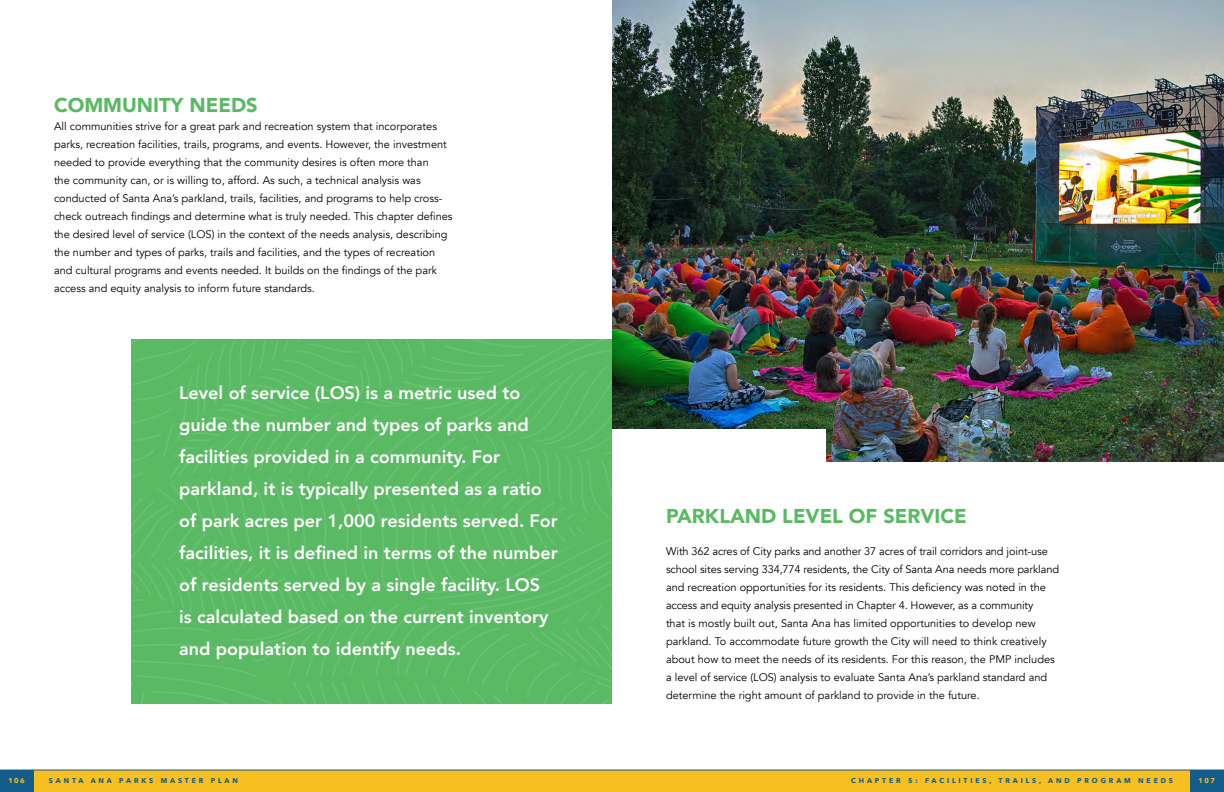
<style>
.page{position:relative;width:1224px;height:792px;background:#fff}
.page>*{position:absolute;margin:0;border:0;box-sizing:border-box;transform-origin:0 0}
.t1{font:900 20px "Avenir";color:#59ba63}
.t2{font:800 18px/32px "Avenir";color:#fff}
.t3{font:11px/18px "Avenir";color:#000}
.t4{font:700 7px "Avenir Next";letter-spacing:.4em;color:#145c8c}
.t5{font:700 7px "Avenir Next";letter-spacing:.2em;color:#f7bf1f}
</style>
<div class="page">
<img style="left:612px;top:0;width:612px;height:462px">
<div style="left:585px;top:429px;width:240px;height:50px;background:#fff"></div>
<svg style="left:131px;top:339px;width:481px;height:365px;background:#5bba64"></svg>
<div style="left:0;top:770px;width:1224px;height:22px;background:#f7bf1f"></div>
<div style="left:0;top:770px;width:33px;height:22px;background:#145c8c"></div>
<div style="left:1191px;top:770px;width:33px;height:22px;background:#145c8c"></div>
<hr style="left:0;top:770px;width:1224px;height:1px;background:#145c8c">
<h1 class="t1" style="left:54px;top:88px;width:205px">COMMUNITY NEEDS</h1>
<p class="t3" style="left:54px;top:117px;width:400px">All communities strive for a great park and recreation system that incorporates parks, recreation facilities, trails, programs, and events. However, the investment needed to provide everything that the community desires is often more than<br>the community can, or is willing to, afford. As such, a technical analysis was conducted of Santa Ana’s parkland, trails, facilities, and programs to help cross&shy;check outreach findings and determine what is truly needed. This chapter defines the desired level of service (LOS) in the context of the needs analysis, describing the number and types of parks, trails and facilities, and the types of recreation and cultural programs and events needed. It builds on the findings of the park access and equity analysis to inform future standards.</p>
<p class="t2" style="left:179px;top:376px;width:380px">Level of service (LOS) is a metric used to guide the number and types of parks and facilities provided in a community. For parkland, it is typically presented as a ratio of park acres per 1,000 residents served. For facilities, it is defined in terms of the number of residents served by a single facility. LOS<br>is calculated based on the current inventory and population to identify needs.</p>
<h1 class="t1" style="left:666px;top:499px;width:302px">PARKLAND LEVEL OF SERVICE</h1>
<p class="t3" style="left:666px;top:542px;width:395px">With 362 acres of City parks and another 37 acres of trail corridors and joint-use school sites serving 334,774 residents, the City of Santa Ana needs more parkland and recreation opportunities for its residents. This deficiency was noted in the access and equity analysis presented in Chapter 4. However, as a community<br>that is mostly built out, Santa Ana has limited opportunities to develop new parkland. To accommodate future growth the City will need to think creatively about how to meet the needs of its residents. For this reason, the PMP includes a level of service (LOS) analysis to evaluate Santa Ana’s parkland standard and determine the right amount of parkland to provide in the future.</p>
<p class="t5" style="left:8px;top:774px;width:18px">106</p>
<p class="t4" style="left:49px;top:774px;width:191px">SANTA ANA PARKS MASTER PLAN</p>
<p class="t4" style="left:851px;top:774px;width:323px">CHAPTER 5: FACILITIES, TRAILS, AND PROGRAM NEEDS</p>
<p class="t5" style="left:1199px;top:774px;width:18px">107</p>
</div>
